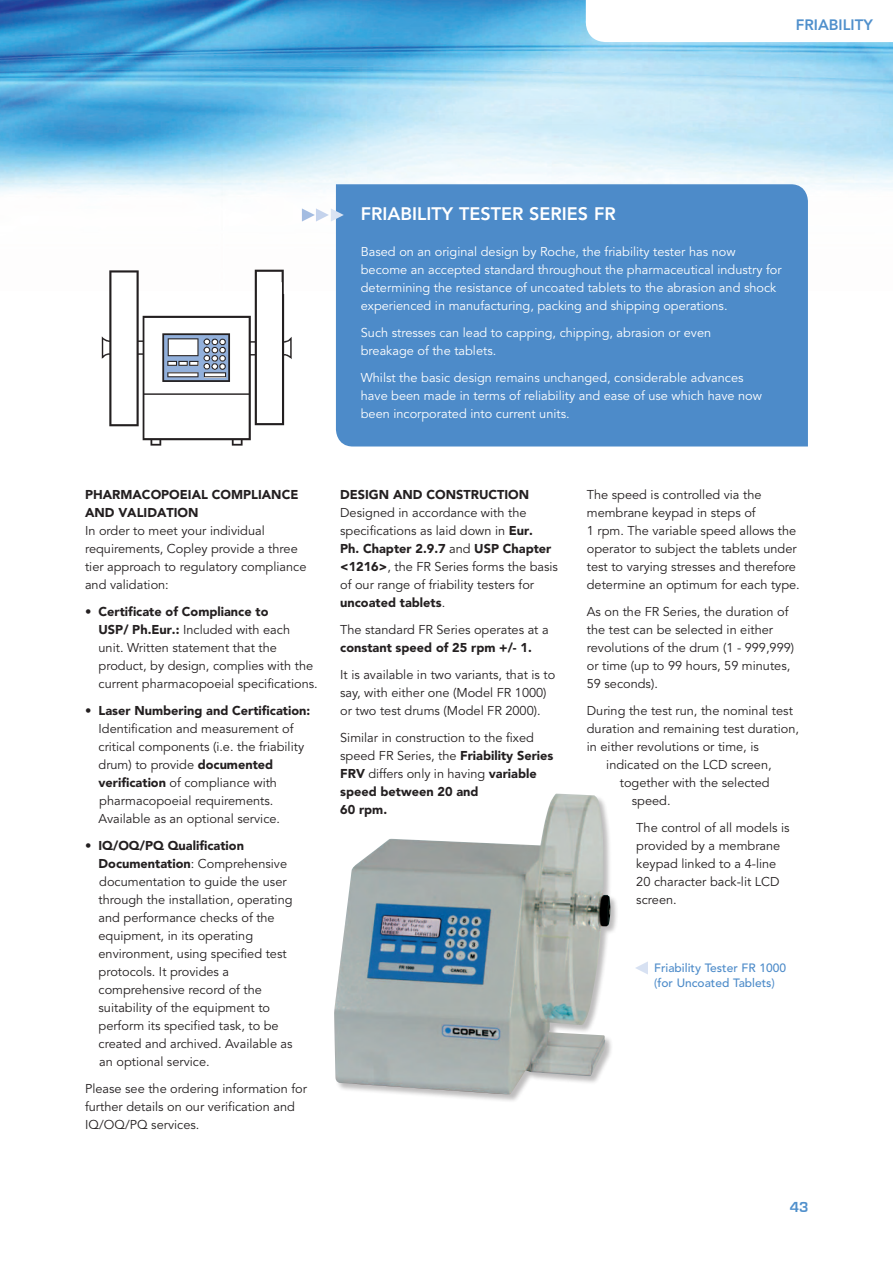
<style>
.page{position:relative;width:893px;height:1263px;background:#fff}
.page>*{position:absolute;margin:0;border:0;box-sizing:border-box;transform-origin:0 0}
.t1{font:800 18px "Avenir";color:#fff}
.Text_heading{font:800 15px "Avenir";color:#5090cc}
.t2{font:700 15px "Eurostile";color:#5090cc}
.t3{font:12.75px/18px "Avenir";color:#231f20}
.t4{font:12.75px/18px "Avenir";color:#fff}
.t5{font:900 12.75px/18px "Avenir";color:#231f20}
.t6{font:500 12px "Avenir";color:#4d8bc9}
.s1{font-weight:400}
.s2{font-weight:900}
</style>
<div class="page">
<img style="left:0;top:0;width:893px;height:290px">
<div style="left:336px;top:184px;width:472px;height:262px;background:#4d8bc9"></div>
<svg style="left:584px;top:0;width:309px;height:42px"></svg>
<svg style="left:302px;top:208px;width:42px;height:14px"></svg>
<div style="left:334px;top:793px;width:285px;height:310px;background:#231f20;opacity:.3"></div>
<img style="left:334px;top:794px;width:277px;height:300px">
<img style="left:54px;top:256px;width:255px;height:190px">
<svg style="left:635px;top:961px;width:13px;height:13px"></svg>
<p class="Text_heading" style="left:796px;top:16px;width:78px">FRIABILITY</p>
<p class="t1" style="left:361px;top:204px;width:256px">FRIABILITY TESTER SERIES FR</p>
<p class="t4" style="left:361px;top:243px;width:376px">Based on an original design by Roche, the friability tester has now</p>
<p class="t4" style="left:361px;top:261px;width:422px">become an accepted standard throughout the pharmaceutical industry for determining the resistance of uncoated tablets to the abrasion and shock experienced in manufacturing, packing and shipping operations.</p>
<p class="t4" style="left:361px;top:324px;width:352px">Such stresses can lead to capping, chipping, abrasion or even</p>
<p class="t4" style="left:361px;top:342px;width:137px">breakage of the tablets.</p>
<p class="t4" style="left:361px;top:369px;width:384px">Whilst the basic design remains unchanged, considerable advances</p>
<p class="t4" style="left:361px;top:387px;width:403px">have been made in terms of reliability and ease of use which have now been incorporated into current units.</p>
<p class="t5" style="left:85px;top:485px;width:215px">PHARMACOPOEIAL COMPLIANCE<br>AND VALIDATION</p>
<p class="t3" style="left:85px;top:522px;width:223px">In order to meet your individual requirements, Copley provide a three tier approach to regulatory compliance and validation:</p>
<p class="t5" style="left:85px;top:602px;width:185px"><span class="s1">•</span> Certificate of Compliance to</p>
<p class="t3" style="left:99px;top:621px;width:193px"><span class="s2">USP/ Ph.Eur.:</span> Included with each</p>
<p class="t3" style="left:99px;top:639px;width:180px">unit. Written statement that the</p>
<p class="t3" style="left:99px;top:657px;width:216px">product, by design, complies with the</p>
<p class="t3" style="left:99px;top:675px;width:221px">current pharmacopoeial specifications.</p>
<p class="t5" style="left:85px;top:701px;width:227px"><span class="s1">•</span> Laser Numbering and Certification:</p>
<p class="t3" style="left:99px;top:720px;width:197px">Identification and measurement of</p>
<p class="t3" style="left:99px;top:738px;width:207px">critical components (i.e. the friability</p>
<p class="t3" style="left:99px;top:756px;width:176px">drum) to provide <span class="s2">documented</span></p>
<p class="t3" style="left:99px;top:774px;width:180px"><span class="s2">verification</span> of compliance with</p>
<p class="t3" style="left:99px;top:792px;width:176px">pharmacopoeial requirements.</p>
<p class="t3" style="left:99px;top:810px;width:183px">Available as an optional service.</p>
<p class="t5" style="left:85px;top:836px;width:160px"><span class="s1">•</span> IQ/OQ/PQ Qualification</p>
<p class="t3" style="left:99px;top:855px;width:190px"><span class="s2">Documentation</span>: Comprehensive</p>
<p class="t3" style="left:99px;top:873px;width:189px">documentation to guide the user</p>
<p class="t3" style="left:99px;top:891px;width:196px">through the installation, operating</p>
<p class="t3" style="left:99px;top:909px;width:178px">and performance checks of the</p>
<p class="t3" style="left:99px;top:927px;width:156px">equipment, in its operating</p>
<p class="t3" style="left:99px;top:945px;width:190px">environment, using specified test</p>
<p class="t3" style="left:99px;top:963px;width:132px">protocols. It provides a</p>
<p class="t3" style="left:99px;top:981px;width:165px">comprehensive record of the</p>
<p class="t3" style="left:99px;top:999px;width:173px">suitability of the equipment to</p>
<p class="t3" style="left:99px;top:1017px;width:182px">perform its specified task, to be</p>
<p class="t3" style="left:99px;top:1035px;width:196px">created and archived. Available as</p>
<p class="t3" style="left:99px;top:1053px;width:112px">an optional service.</p>
<p class="t3" style="left:85px;top:1080px;width:223px">Please see the ordering information for further details on our verification and</p>
<p class="t3" style="left:85px;top:1116px;width:116px">IQ/OQ/PQ services.</p>
<p class="t5" style="left:340px;top:485px;width:191px">DESIGN AND CONSTRUCTION</p>
<p class="t3" style="left:340px;top:504px;width:219px">Designed in accordance with the specifications as laid down in <span class="s2">Eur.<br>Ph. Chapter 2.9.7</span> and <span class="s2">USP Chapter &lt;1216&gt;</span>, the FR Series forms the basis of our range of friability testers for <span class="s2">uncoated tablets</span>.</p>
<p class="t3" style="left:340px;top:621px;width:210px">The standard FR Series operates at a <span class="s2">constant speed of 25 rpm +/- 1.</span></p>
<p class="t3" style="left:340px;top:666px;width:217px">It is available in two variants, that is to say, with either one (Model FR 1000) or two test drums (Model FR 2000).</p>
<p class="t3" style="left:340px;top:729px;width:215px">Similar in construction to the fixed speed FR Series, the <span class="s2">Friability Series<br>FRV</span> differs only in having <span class="s2">variable speed between 20 and</span></p>
<p class="t5" style="left:340px;top:800px;width:48px">60 rpm.</p>
<p class="t3" style="left:587px;top:486px;width:176px">The speed is controlled via the membrane keypad in steps of</p>
<p class="t3" style="left:587px;top:522px;width:214px">1 rpm. The variable speed allows the operator to subject the tablets under test to varying stresses and therefore determine an optimum for each type.</p>
<p class="t3" style="left:587px;top:603px;width:203px">As on the FR Series, the duration of the test can be selected in either</p>
<p class="t3" style="left:587px;top:639px;width:209px">revolutions of the drum (1 - 999,999) or time (up to 99 hours, 59 minutes,<br>59 seconds).</p>
<p class="t3" style="left:587px;top:702px;width:208px">During the test run, the nominal test</p>
<p class="t3" style="left:587px;top:720px;width:214px">duration and remaining test duration,</p>
<p class="t3" style="left:587px;top:738px;width:174px">in either revolutions or time, is</p>
<p class="t3" style="left:606px;top:756px;width:167px">indicated on the LCD screen,</p>
<p class="t3" style="left:620px;top:774px;width:151px">together with the selected</p>
<p class="t3" style="left:632px;top:792px;width:40px">speed.</p>
<p class="t3" style="left:636px;top:819px;width:155px">The control of all models is provided by a membrane keypad linked to a 4-line<br>20 character back-lit LCD screen.</p>
<p class="t6" style="left:654px;top:961px;width:133px">Friability Tester FR 1000</p>
<p class="t6" style="left:654px;top:976px;width:122px">(for Uncoated Tablets)</p>
<p class="t2" style="left:790px;top:1198px;width:20px">43</p>
</div>
